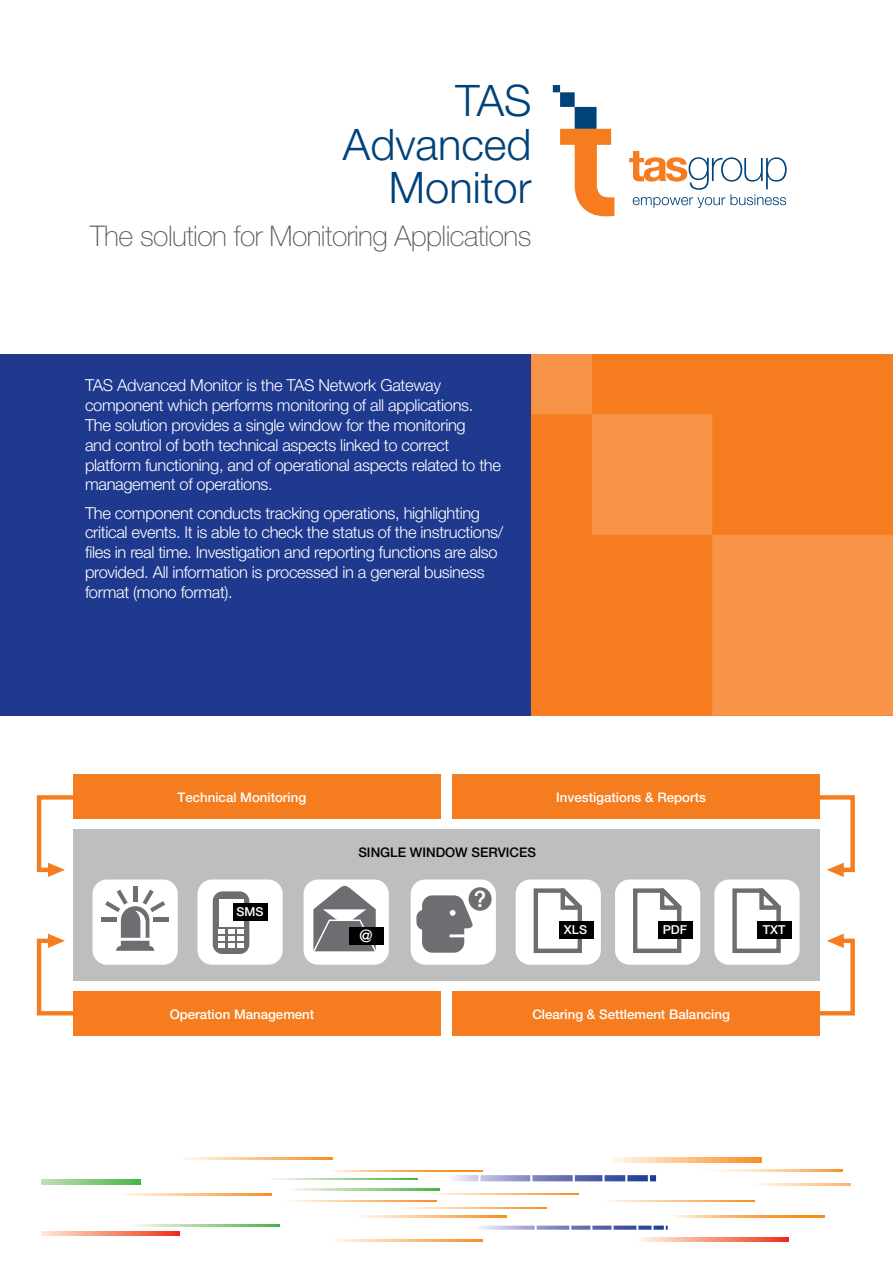
<style>
.page{position:relative;width:893px;height:1263px;background:#fff}
.page>*{position:absolute;margin:0;border:0;box-sizing:border-box;transform-origin:0 0}
.t1{font:300 43.5px/43.5px "Helvetica Neue LT Std";color:#00427a;text-align:right}
.t2{font:100 28.5px "Helvetica Neue LT Std";letter-spacing:-.02em;color:#58595b}
.t3{font:500 22.5px "Helvetica Neue LT Std";color:#fff}
.t4{font:500 17.25px "Helvetica Neue LT Std";color:#fff}
.t5{font:300 16.5px/19.8px "Helvetica Neue LT Std";letter-spacing:-.02em;color:#fff}
.t6{font:500 13.2px "Helvetica Neue LT Std";color:#fff}
.t7{font:500 13.2px "Helvetica Neue LT Std";color:#000}
.t8{font:500 12.3px "Helvetica Neue LT Std";color:#fff}
</style>
<div class="page">
<div style="left:0;top:354px;width:531px;height:361px;background:#1e398d"></div>
<svg style="left:531px;top:354px;width:362px;height:361px;background:#f5852f"></svg>
<svg style="left:712px;top:1170px;width:130px;height:1px"></svg>
<svg style="left:757px;top:1184px;width:93px;height:1px"></svg>
<svg style="left:184px;top:1158px;width:148px;height:1px"></svg>
<svg style="left:606px;top:1200px;width:148px;height:1px"></svg>
<svg style="left:674px;top:1216px;width:150px;height:1px"></svg>
<svg style="left:332px;top:1170px;width:150px;height:2px"></svg>
<svg style="left:334px;top:1240px;width:148px;height:1px"></svg>
<svg style="left:271px;top:1178px;width:146px;height:2px"></svg>
<svg style="left:133px;top:1224px;width:146px;height:3px"></svg>
<svg style="left:41px;top:1180px;width:100px;height:5px"></svg>
<svg style="left:613px;top:1158px;width:149px;height:5px"></svg>
<svg style="left:288px;top:1200px;width:149px;height:1px"></svg>
<svg style="left:359px;top:1216px;width:148px;height:1px"></svg>
<svg style="left:640px;top:1237px;width:148px;height:4px"></svg>
<svg style="left:41px;top:1232px;width:139px;height:3px"></svg>
<svg style="left:293px;top:1189px;width:147px;height:1px"></svg>
<svg style="left:124px;top:1193px;width:148px;height:3px"></svg>
<svg style="left:399px;top:1207px;width:147px;height:1px"></svg>
<svg style="left:430px;top:1193px;width:148px;height:1px"></svg>
<svg style="left:479px;top:1225px;width:189px;height:5px"></svg>
<svg style="left:452px;top:1175px;width:204px;height:6px"></svg>
<svg style="left:553px;top:85px;width:234px;height:131px"></svg>
<div style="left:74px;top:829px;width:746px;height:151px;background:#bcbec0"></div>
<div style="left:74px;top:774px;width:367px;height:44px;background:#f57d20"></div>
<div style="left:452px;top:774px;width:368px;height:44px;background:#f57d20"></div>
<div style="left:74px;top:991px;width:367px;height:44px;background:#f57d20"></div>
<div style="left:452px;top:991px;width:368px;height:44px;background:#f57d20"></div>
<div style="left:93px;top:879px;width:85px;height:86px;background:#fff;border-radius:15px"></div>
<div style="left:197px;top:879px;width:86px;height:86px;background:#fff;border-radius:15px"></div>
<div style="left:304px;top:879px;width:85px;height:86px;background:#fff;border-radius:15px"></div>
<div style="left:411px;top:879px;width:85px;height:86px;background:#fff;border-radius:15px"></div>
<div style="left:516px;top:879px;width:85px;height:86px;background:#fff;border-radius:15px"></div>
<div style="left:102px;top:917px;width:15px;height:5px;background:#6d6e71"></div>
<hr style="left:133px;top:886px;width:4px;height:15px;background:#6d6e71">
<div style="left:154px;top:917px;width:15px;height:5px;background:#6d6e71"></div>
<svg style="left:105px;top:890px;width:60px;height:61px"></svg>
<div style="left:213px;top:891px;width:36px;height:63px;background:#6d6e71;border-radius:10px"></div>
<div style="left:219px;top:900px;width:24px;height:27px;background:#fff"></div>
<svg style="left:219px;top:930px;width:24px;height:17px"></svg>
<div style="left:234px;top:903px;width:34px;height:17px;background:#000"></div>
<svg style="left:313px;top:886px;width:65px;height:66px"></svg>
<div style="left:350px;top:928px;width:34px;height:17px;background:#000"></div>
<div style="left:469px;top:887px;width:23px;height:24px;background:#6d6e71;border-radius:50%"></div>
<svg style="left:422px;top:895px;width:51px;height:58px"></svg>
<hr style="left:450px;top:934px;width:17px;height:3px;background:#fff">
<div style="left:416px;top:910px;width:16px;height:20px;background:#6d6e71;border-radius:8px"></div>
<svg style="left:533px;top:888px;width:53px;height:65px"></svg>
<div style="left:559px;top:921px;width:34px;height:17px;background:#000"></div>
<div style="left:615px;top:879px;width:85px;height:86px;background:#fff;border-radius:15px"></div>
<svg style="left:633px;top:888px;width:52px;height:65px"></svg>
<div style="left:658px;top:921px;width:35px;height:17px;background:#000"></div>
<div style="left:714px;top:879px;width:86px;height:86px;background:#fff;border-radius:15px"></div>
<svg style="left:732px;top:888px;width:53px;height:65px"></svg>
<div style="left:758px;top:921px;width:34px;height:17px;background:#000"></div>
<svg style="left:792px;top:934px;width:63px;height:82px"></svg>
<svg style="left:37px;top:934px;width:62px;height:84px"></svg>
<svg style="left:792px;top:795px;width:63px;height:82px"></svg>
<svg style="left:37px;top:793px;width:62px;height:84px"></svg>
<h1 class="t1" style="left:343px;top:78px;width:190px">TAS<br>Advanced<br>Monitor</h1>
<h2 class="t2" style="left:90px;top:219px;width:443px">The solution for Monitoring Applications</h2>
<p class="t5" style="left:85px;top:375px;width:417px">TAS Advanced Monitor is the TAS Network Gateway component which performs monitoring of all applications.<br>The solution provides a single window for the monitoring<br>and control of both technical aspects linked to correct platform functioning, and of operational aspects related to the management of operations.</p>
<p class="t5" style="left:85px;top:502px;width:420px">The component conducts tracking operations, highlighting critical events. It is able to check the status of the instructions/ files in real time. Investigation and reporting functions are also provided. All information is processed in a general business format (mono format).</p>
<p class="t6" style="left:178px;top:789px;width:130px">Technical Monitoring</p>
<p class="t6" style="left:556px;top:789px;width:151px">Investigations &amp; Reports</p>
<p class="t8" style="left:236px;top:905px;width:28px">SMS</p>
<p class="t6" style="left:170px;top:1006px;width:146px">Operation Management</p>
<p class="t7" style="left:358px;top:844px;width:179px">SINGLE WINDOW SERVICES</p>
<p class="t4" style="left:359px;top:926px;width:15px">@</p>
<h3 class="t3" style="left:474px;top:885px;width:14px">?</h3>
<p class="t8" style="left:564px;top:923px;width:25px">XLS</p>
<p class="t8" style="left:663px;top:923px;width:26px">PDF</p>
<p class="t8" style="left:763px;top:923px;width:24px">TXT</p>
<p class="t6" style="left:532px;top:1006px;width:199px">Clearing &amp; Settlement Balancing</p>
</div>
